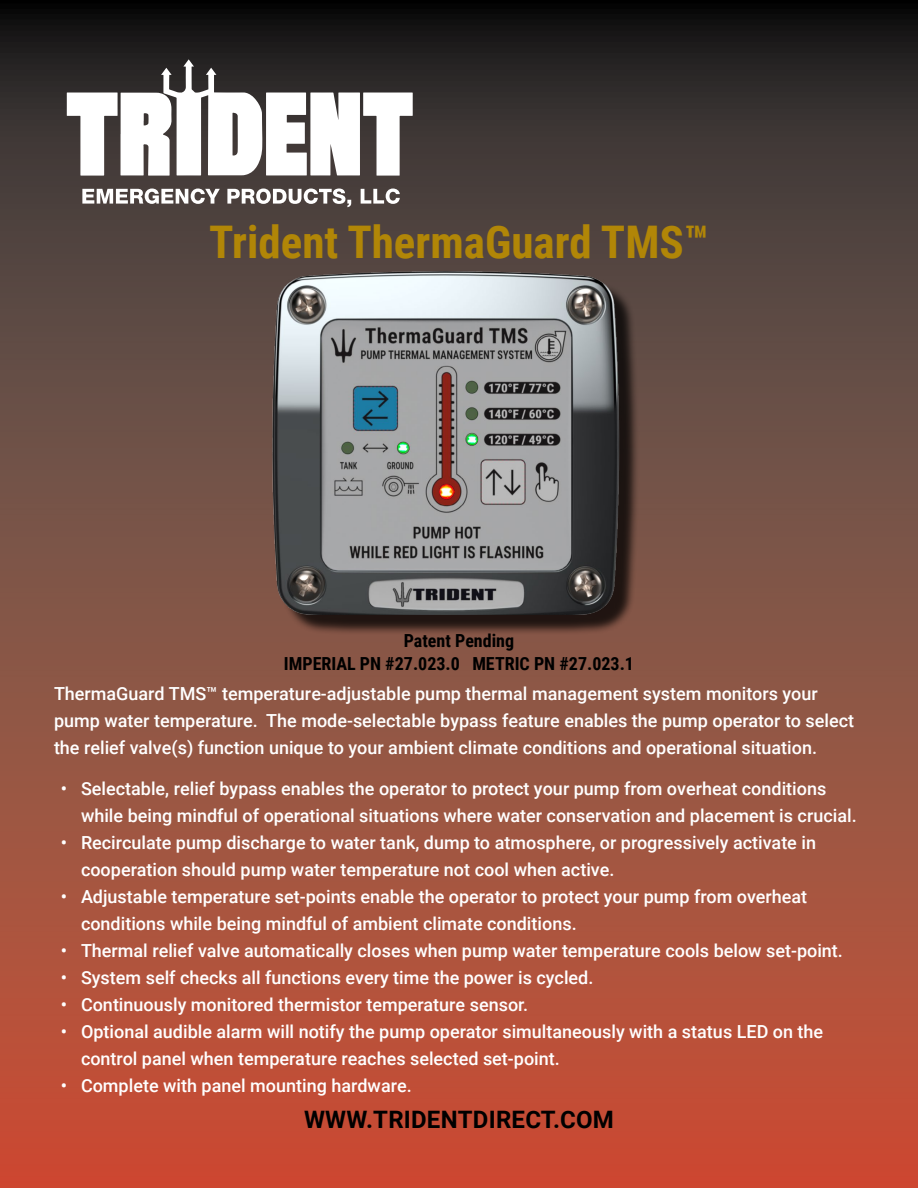
<style>
.page{position:relative;width:918px;height:1188px;background:#fff}
.page>*{position:absolute;margin:0;border:0;box-sizing:border-box;transform-origin:0 0}
.t1{font:700 45px "Roboto Condensed";color:#b18607}
.t2{font:700 24px "Roboto";letter-spacing:.01em;color:#000}
.t3{font:500 18px/27px "Roboto";color:#fff}
.t4{font:700 18px/23.4px "Roboto Condensed";color:#000;text-align:center}
</style>
<div class="page">
<img style="left:0;top:0;width:918px;height:1188px">
<svg style="left:67px;top:59px;width:346px;height:117px"></svg>
<svg style="left:82px;top:189px;width:138px;height:15px"></svg>
<svg style="left:227px;top:189px;width:124px;height:18px"></svg>
<svg style="left:361px;top:189px;width:39px;height:15px"></svg>
<div style="left:277px;top:277px;width:363px;height:359px;background:#000;opacity:.76"></div>
<img style="left:183px;top:257px;width:535px;height:358px">
<svg style="left:397px;top:442px;width:12px;height:11px"></svg>
<svg style="left:466px;top:434px;width:11px;height:10px"></svg>
<img style="left:438px;top:483px;width:16px;height:16px">
<h1 class="t1" style="left:209px;top:211px;width:501px">Trident ThermaGuard TMS™</h1>
<p class="t4" style="left:284px;top:628px;width:352px">Patent Pending<br>IMPERIAL PN #27.023.0 METRIC PN #27.023.1</p>
<p class="t3" style="left:54px;top:679px;width:802px">ThermaGuard TMS™ temperature-adjustable pump thermal management system monitors your pump water temperature. The mode-selectable bypass feature enables the pump operator to select the relief valve(s) function unique to your ambient climate conditions and operational situation.</p>
<p class="t3" style="left:81px;top:774px;width:777px;text-indent:-20px">• Selectable, relief bypass enables the operator to protect your pump from overheat conditions while being mindful of operational situations where water conservation and placement is crucial.</p>
<p class="t3" style="left:81px;top:828px;width:737px;text-indent:-20px">• Recirculate pump discharge to water tank, dump to atmosphere, or progressively activate in cooperation should pump water temperature not cool when active.</p>
<p class="t3" style="left:81px;top:882px;width:728px;text-indent:-20px">• Adjustable temperature set-points enable the operator to protect your pump from overheat conditions while being mindful of ambient climate conditions.</p>
<p class="t3" style="left:61px;top:936px;width:784px">• Thermal relief valve automatically closes when pump water temperature cools below set-point.</p>
<p class="t3" style="left:61px;top:963px;width:534px">• System self checks all functions every time the power is cycled.</p>
<p class="t3" style="left:61px;top:990px;width:469px">• Continuously monitored thermistor temperature sensor.</p>
<p class="t3" style="left:81px;top:1017px;width:744px;text-indent:-20px">• Optional audible alarm will notify the pump operator simultaneously with a status LED on the control panel when temperature reaches selected set-point.</p>
<p class="t3" style="left:61px;top:1071px;width:353px">• Complete with panel mounting hardware.</p>
<h2 class="t2" style="left:304px;top:1102px;width:311px">WWW.TRIDENTDIRECT.COM</h2>
</div>
